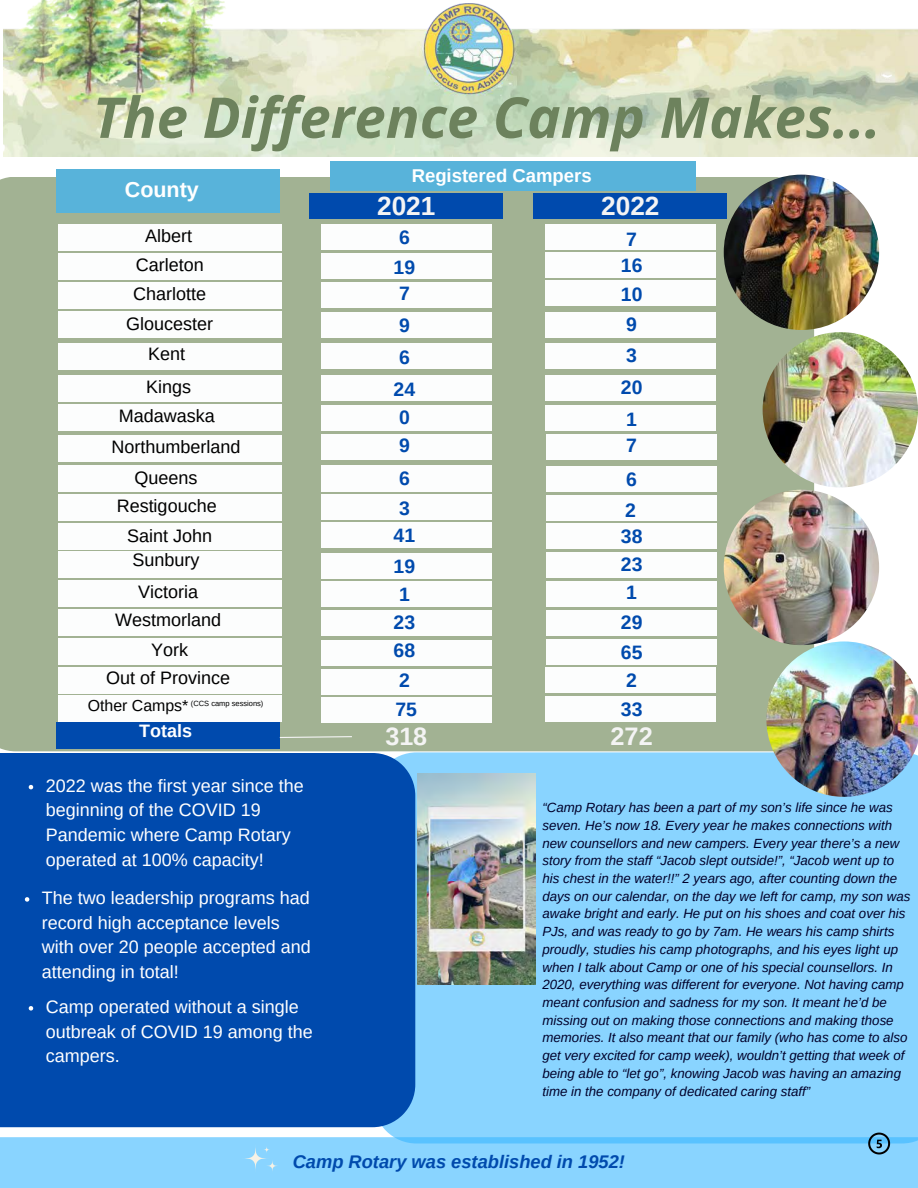
<style>
.page{position:relative;width:918px;height:1188px;background:#fff}
.page>*{position:absolute;margin:0;border:0;box-sizing:border-box;transform-origin:0 0}
.t1{font:italic 700 56.25px "Open Sans";color:#6d825d}
.t2{font:700 26.25px "Arimo";color:#f4f4f4}
.t3{font:700 25.35px "Arimo";color:#f4f4f4}
.t4{font:700 25.05px "Arimo";color:#f4f4f4}
.t5{font:700 21.45px "Arimo";color:#fff}
.t6{font:700 19.35px/31.8px "Arimo";color:#004aad}
.t7{font:700 18.6px "Arimo";color:#fff}
.t8{font:italic 700 18.3px "Arimo";color:#004aad}
.t9{font:18px/24.8px "Arimo";color:#fff}
.t10{font:18px/29.1px "Arimo";color:#000;text-align:center}
.t11{font:700 18px "Arimo";color:#fff}
.t12{font:15.9px "Arimo";color:#000}
.t13{font:italic 13.35px/17.7px "Arimo";color:#00002a}
.t14{font:7.5px "Arimo";color:#000}
</style>
<div class="page">
<img style="left:4px;top:0;width:914px;height:157px">
<div style="left:374px;top:752px;width:544px;height:385px;background:#89d4ff"></div>
<div style="left:0;top:753px;width:415px;height:374px;background:#004aad"></div>
<div style="left:0;top:177px;width:814px;height:574px;background:#a2b293"></div>
<img style="left:724px;top:175px;width:155px;height:155px;border-radius:50%">
<img style="left:763px;top:332px;width:155px;height:155px;border-radius:50%">
<img style="left:724px;top:490px;width:155px;height:155px;border-radius:50%">
<svg style="left:0;top:1137px;width:918px;height:51px;background:#85d2ff"></svg>
<svg style="left:241px;top:1144px;width:39px;height:29px"></svg>
<div style="left:56px;top:169px;width:224px;height:44px;background:#58b3da"></div>
<div style="left:330px;top:162px;width:366px;height:29px;background:#58b3da"></div>
<div style="left:58px;top:224px;width:223px;height:26px;background:#fcfdfd"></div>
<div style="left:58px;top:253px;width:223px;height:27px;background:#fcfdfd"></div>
<div style="left:58px;top:311px;width:223px;height:27px;background:#fcfdfd"></div>
<div style="left:58px;top:343px;width:223px;height:27px;background:#fcfdfd"></div>
<div style="left:58px;top:375px;width:223px;height:27px;background:#fcfdfd"></div>
<div style="left:58px;top:404px;width:223px;height:27px;background:#fcfdfd"></div>
<div style="left:58px;top:435px;width:223px;height:27px;background:#fcfdfd"></div>
<div style="left:58px;top:465px;width:223px;height:27px;background:#fcfdfd"></div>
<div style="left:58px;top:494px;width:223px;height:27px;background:#fcfdfd"></div>
<div style="left:58px;top:523px;width:223px;height:27px;background:#fcfdfd"></div>
<div style="left:58px;top:551px;width:223px;height:27px;background:#fcfdfd"></div>
<div style="left:58px;top:580px;width:223px;height:27px;background:#fcfdfd"></div>
<div style="left:58px;top:609px;width:223px;height:27px;background:#fcfdfd"></div>
<div style="left:58px;top:638px;width:223px;height:26px;background:#fcfdfd"></div>
<div style="left:58px;top:667px;width:223px;height:27px;background:#fcfdfd"></div>
<div style="left:56px;top:723px;width:224px;height:26px;background:#004aad"></div>
<div style="left:321px;top:224px;width:171px;height:26px;background:#fcfdfd"></div>
<div style="left:533px;top:193px;width:194px;height:26px;background:#004aad"></div>
<div style="left:321px;top:253px;width:171px;height:25px;background:#fcfdfd"></div>
<div style="left:321px;top:282px;width:171px;height:25px;background:#fcfdfd"></div>
<div style="left:321px;top:312px;width:171px;height:26px;background:#fcfdfd"></div>
<div style="left:321px;top:344px;width:171px;height:25px;background:#fcfdfd"></div>
<div style="left:321px;top:375px;width:171px;height:26px;background:#fcfdfd"></div>
<div style="left:321px;top:405px;width:171px;height:26px;background:#fcfdfd"></div>
<div style="left:321px;top:434px;width:171px;height:26px;background:#fcfdfd"></div>
<div style="left:321px;top:465px;width:171px;height:27px;background:#fcfdfd"></div>
<div style="left:321px;top:494px;width:171px;height:26px;background:#fcfdfd"></div>
<div style="left:321px;top:522px;width:171px;height:26px;background:#fcfdfd"></div>
<div style="left:321px;top:553px;width:171px;height:26px;background:#fcfdfd"></div>
<div style="left:321px;top:610px;width:171px;height:26px;background:#fcfdfd"></div>
<div style="left:321px;top:640px;width:171px;height:26px;background:#fcfdfd"></div>
<div style="left:321px;top:669px;width:171px;height:26px;background:#fcfdfd"></div>
<div style="left:545px;top:224px;width:171px;height:26px;background:#fcfdfd"></div>
<div style="left:545px;top:252px;width:171px;height:26px;background:#fcfdfd"></div>
<div style="left:545px;top:280px;width:171px;height:26px;background:#fcfdfd"></div>
<div style="left:545px;top:312px;width:171px;height:26px;background:#fcfdfd"></div>
<div style="left:545px;top:344px;width:171px;height:25px;background:#fcfdfd"></div>
<div style="left:545px;top:375px;width:171px;height:26px;background:#fcfdfd"></div>
<div style="left:545px;top:405px;width:171px;height:26px;background:#fcfdfd"></div>
<div style="left:546px;top:434px;width:171px;height:26px;background:#fcfdfd"></div>
<div style="left:546px;top:466px;width:171px;height:26px;background:#fcfdfd"></div>
<div style="left:546px;top:496px;width:171px;height:25px;background:#fcfdfd"></div>
<div style="left:546px;top:524px;width:171px;height:25px;background:#fcfdfd"></div>
<div style="left:546px;top:553px;width:171px;height:25px;background:#fcfdfd"></div>
<div style="left:546px;top:582px;width:171px;height:25px;background:#fcfdfd"></div>
<div style="left:546px;top:610px;width:171px;height:26px;background:#fcfdfd"></div>
<div style="left:546px;top:639px;width:171px;height:25px;background:#fcfdfd"></div>
<div style="left:309px;top:193px;width:194px;height:26px;background:#004aad"></div>
<img style="left:766px;top:641px;width:152px;height:156px">
<div style="left:58px;top:282px;width:223px;height:27px;background:#fcfdfd"></div>
<div style="left:321px;top:581px;width:171px;height:26px;background:#fcfdfd"></div>
<div style="left:545px;top:668px;width:171px;height:25px;background:#fcfdfd"></div>
<svg style="left:279px;top:736px;width:74px;height:3px"></svg>
<img style="left:417px;top:773px;width:118px;height:212px">
<svg style="left:29px;top:785px;width:4px;height:4px"></svg>
<svg style="left:25px;top:897px;width:4px;height:5px"></svg>
<svg style="left:29px;top:1006px;width:4px;height:5px"></svg>
<div style="left:58px;top:695px;width:223px;height:26px;background:#fcfdfd"></div>
<div style="left:321px;top:697px;width:171px;height:26px;background:#fcfdfd"></div>
<div style="left:545px;top:696px;width:171px;height:26px;background:#fcfdfd"></div>
<svg style="left:867px;top:1131px;width:24px;height:25px"></svg>
<h1 class="t1" style="left:93px;top:78px;width:789px">The Difference Camp Makes...</h1>
<h3 class="t7" style="left:412px;top:165px;width:182px">Registered Campers</h3>
<h3 class="t5" style="left:125px;top:177px;width:76px">County</h3>
<h2 class="t2" style="left:377px;top:191px;width:60px">2021</h2>
<h2 class="t2" style="left:601px;top:191px;width:60px">2022</h2>
<h3 class="t6" style="left:394px;top:222px;width:23px;line-height:29.8px">6<br>19</h3>
<h3 class="t6" style="left:394px;top:278px;width:23px">7<br>9<br>6<br>24</h3>
<h3 class="t10" style="left:136px;top:220px;width:70px;line-height:29.8px">Albert<br>Carleton</h3>
<h3 class="t6" style="left:621px;top:226px;width:23px;line-height:26.4px">7<br>16</h3>
<h3 class="t6" style="left:621px;top:279px;width:23px;line-height:30.5px">10<br>9<br>3</h3>
<h3 class="t6" style="left:621px;top:372px;width:23px">20<br>1</h3>
<h3 class="t6" style="left:626px;top:428px;width:12px;line-height:34.3px">7<br>6</h3>
<h3 class="t6" style="left:621px;top:498px;width:23px;line-height:25.7px">2<br>38</h3>
<h3 class="t6" style="left:621px;top:551px;width:23px;line-height:27.8px">23<br>1</h3>
<h3 class="t6" style="left:621px;top:607px;width:23px;line-height:30px">29<br>65</h3>
<h3 class="t6" style="left:626px;top:664px;width:12px">2</h3>
<h3 class="t10" style="left:133px;top:280px;width:74px">Charlotte</h3>
<h3 class="t10" style="left:126px;top:308px;width:88px;line-height:30.5px">Gloucester<br>Kent</h3>
<h3 class="t10" style="left:119px;top:373px;width:98px;line-height:28.3px">Kings<br>Madawaska</h3>
<h3 class="t10" style="left:135px;top:431px;width:108px;line-height:31.2px;text-align:left;text-indent:-23px">Northumberland<br>Queens</h3>
<h3 class="t10" style="left:117px;top:491px;width:102px;line-height:29.7px">Restigouche<br>Saint John</h3>
<h3 class="t10" style="left:133px;top:543px;width:69px;line-height:32.5px">Sunbury<br>Victoria</h3>
<h3 class="t10" style="left:106px;top:605px;width:125px">Westmorland<br>York<br>Out of Province</h3>
<h3 class="t11" style="left:139px;top:721px;width:54px">Totals</h3>
<h3 class="t6" style="left:399px;top:403px;width:12px;line-height:28px">0<br>9</h3>
<h3 class="t6" style="left:399px;top:463px;width:12px;line-height:30px">6<br>3</h3>
<h3 class="t6" style="left:394px;top:519px;width:23px;line-height:31px">41<br>19</h3>
<h3 class="t6" style="left:394px;top:580px;width:23px;line-height:27.9px">1<br>23<br>68</h3>
<h3 class="t6" style="left:399px;top:665px;width:12px">2</h3>
<p class="t12" style="left:88px;top:697px;width:102px">Other Camps*</p>
<h3 class="t6" style="left:396px;top:694px;width:23px">75</h3>
<h3 class="t6" style="left:621px;top:694px;width:23px">33</h3>
<p class="t14" style="left:191px;top:700px;width:74px">(CCS camp sessions)</p>
<h3 class="t4" style="left:385px;top:723px;width:43px">318</h3>
<h3 class="t3" style="left:611px;top:722px;width:44px">272</h3>
<h3 class="t9" style="left:46px;top:773px;width:259px">2022 was the first year since the beginning of the COVID 19<br>Pandemic where Camp Rotary operated at 100% capacity!</h3>
<h3 class="t9" style="left:42px;top:885px;width:271px">The two leadership programs had record high acceptance levels with over 20 people accepted and attending in total!</h3>
<h3 class="t9" style="left:46px;top:994px;width:268px">Camp operated without a single outbreak of COVID 19 among the campers.</h3>
<p class="t13" style="left:542px;top:799px;width:370px">“Camp Rotary has been a part of my son’s life since he was seven. He’s now 18. Every year he makes connections with new counsellors and new campers. Every year there’s a new story from the staff “Jacob slept outside!”, “Jacob went up to his chest in the water!!” 2 years ago, after counting down the days on our calendar, on the day we left for camp, my son was awake bright and early. He put on his shoes and coat over his PJs, and was ready to go by 7am. He wears his camp shirts proudly, studies his camp photographs, and his eyes light up when I talk about Camp or one of his special counsellors. In 2020, everything was different for everyone. Not having camp meant confusion and sadness for my son. It meant he’d be missing out on making those connections and making those memories. It also meant that our family (who has come to also get very excited for camp week), wouldn’t getting that week of being able to “let go”, knowing Jacob was having an amazing time in the company of dedicated caring staff”</p>
<h3 class="t8" style="left:293px;top:1152px;width:334px">Camp Rotary was established in 1952!</h3>
</div>
